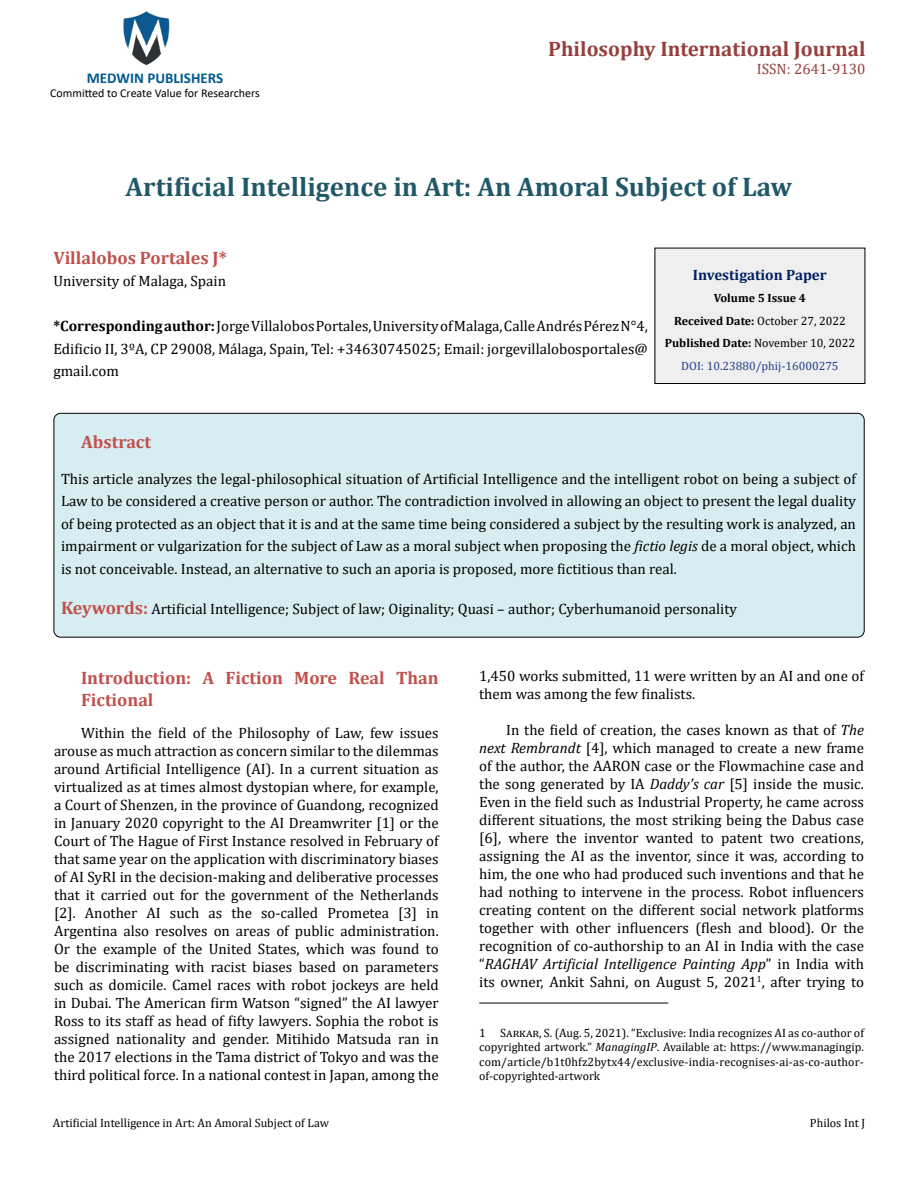
<style>
.page{position:relative;width:918px;height:1188px;background:#fff}
.page>*{position:absolute;margin:0;border:0;box-sizing:border-box;transform-origin:0 0}
.t1{font:700 27px "Cambria";color:#215868}
.t2{font:700 21px "Cambria";color:#953f3c}
.t3{font:700 18px/22.5px "Cambria";color:#c0504d}
.t4{font:15px/18px "Cambria";color:#000;text-align:justify}
.t5{font:700 15px "Cambria";color:#002060}
.t6{font:700 15px "Calibri";color:#005991}
.t7{font:15px "Cambria";color:#953f3c}
.t8{font:12px/14.4px "Cambria";color:#000;text-align:justify}
.t9{font:700 12px/22.5px "Cambria";color:#000;text-align:center}
.t10{font:12px "Calibri";color:#000}
.s1{font-weight:700}
.s2{font-weight:400}
.s3{font-weight:400;color:#25408f}
.s4{font-style:italic}
.s5{font-weight:700;font-size:18px;color:#c0504d}
</style>
<div class="page">
<img style="left:123px;top:11px;width:47px;height:55px">
<div style="left:655px;top:248px;width:210px;height:135px;background:#efefef"></div>
<div style="left:655px;top:248px;width:210px;height:136px;border:1px solid #000"></div>
<div style="left:54px;top:413px;width:810px;height:224px;background:#d8edf2;border-radius:7px"></div>
<div style="left:54px;top:413px;width:811px;height:225px;border:1px solid #000;border-radius:7px"></div>
<hr style="left:479px;top:1003px;width:189px;height:1px;background:#000">
<p class="t6" style="left:87px;top:67px;width:138px">MEDWIN PUBLISHERS</p>
<p class="t10" style="left:50px;top:85px;width:211px">Committed to Create Value for Researchers</p>
<h2 class="t2" style="left:548px;top:34px;width:319px">Philosophy International Journal</h2>
<p class="t7" style="left:757px;top:60px;width:110px">ISSN: 2641-9130</p>
<h1 class="t1" style="left:126px;top:168px;width:668px">Artificial Intelligence in Art: An Amoral Subject of Law</h1>
<p class="t3" style="left:53px;top:246px;width:175px">Villalobos Portales J*</p>
<p class="t4" style="left:53px;top:272px;width:174px">University of Malaga, Spain</p>
<p class="t4" style="left:53px;top:315px;width:596px;line-height:22.5px"><span class="s1">*Corresponding author:</span>Jorge Villalobos Portales, University of Malaga, Calle Andrés Pérez N°4, Edificio II, 3ºA, CP 29008, Málaga, Spain, Tel: +34630745025; Email: jorgevillalobosportales@ gmail.com</p>
<p class="t5" style="left:693px;top:264px;width:135px">Investigation Paper</p>
<p class="t9" style="left:665px;top:286px;width:192px">Volume 5 Issue 4<br>Received Date: <span class="s2">October 27, 2022<br></span>Published Date: <span class="s2">November 10, 2022<br></span><span class="s3">DOI: 10.23880/phij-16000275</span></p>
<p class="t3" style="left:81px;top:430px;width:71px">Abstract</p>
<p class="t4" style="left:61px;top:467px;width:797px;line-height:22.5px">This article analyzes the legal-philosophical situation of Artificial Intelligence and the intelligent robot on being a subject of Law to be considered a creative person or author. The contradiction involved in allowing an object to present the legal duality of being protected as an object that it is and at the same time being considered a subject by the resulting work is analyzed, an impairment or vulgarization for the subject of Law as a moral subject when proposing the <span class="s4">fictio legis</span> de a moral object, which is not conceivable. Instead, an alternative to such an aporia is proposed, more fictitious than real.</p>
<p class="t4" style="left:61px;top:600px;width:678px"><span class="s5">Keywords:</span> Artificial Intelligence; Subject of law; Oiginality; Quasi – author; Cyberhumanoid personality</p>
<p class="t3" style="left:81px;top:666px;width:359px">Introduction: A Fiction More Real Than<br>Fictional</p>
<p class="t4" style="left:54px;top:723px;width:386px;text-indent:27px">Within the field of the Philosophy of Law, few issues arouse as much attraction as concern similar to the dilemmas around Artificial Intelligence (AI). In a current situation as virtualized as at times almost dystopian where, for example, a Court of Shenzen, in the province of Guandong, recognized in January 2020 copyright to the AI Dreamwriter [1] or the Court of The Hague of First Instance resolved in February of that same year on the application with discriminatory biases of AI SyRI in the decision-making and deliberative processes that it carried out for the government of the Netherlands [2]. Another AI such as the so-called Prometea [3] in Argentina also resolves on areas of public administration.<br>Or the example of the United States, which was found to be discriminating with racist biases based on parameters such as domicile. Camel races with robot jockeys are held in Dubai. The American firm Watson “signed” the AI lawyer Ross to its staff as head of fifty lawyers. Sophia the robot is assigned nationality and gender. Mitihido Matsuda ran in the 2017 elections in the Tama district of Tokyo and was the third political force. In a national contest in Japan, among the</p>
<p class="t4" style="left:479px;top:667px;width:386px">1,450 works submitted, 11 were written by an AI and one of them was among the few finalists.</p>
<p class="t4" style="left:479px;top:721px;width:386px;text-indent:27px">In the field of creation, the cases known as that of <span class="s4">The next Rembrandt</span> [4], which managed to create a new frame of the author, the AARON case or the Flowmachine case and the song generated by IA <span class="s4">Daddy’s car</span> [5] inside the music.<br>Even in the field such as Industrial Property, he came across different situations, the most striking being the Dabus case [6], where the inventor wanted to patent two creations, assigning the AI as the inventor, since it was, according to him, the one who had produced such inventions and that he had nothing to intervene in the process. Robot influencers creating content on the different social network platforms together with other influencers (flesh and blood). Or the recognition of co-authorship to an AI in India with the case “<span class="s4">RAGHAV Artificial Intelligence Painting App</span>” in India with its owner, Ankit Sahni, on August 5, 2021<sup>1</sup>, after trying to</p>
<p class="t8" style="left:479px;top:1025px;width:386px">1 Sarkar, S. (Aug. 5, 2021). “Exclusive: India recognizes AI as co-author of copyrighted artwork.” <span class="s4">ManagingIP</span>. Available at: https://www.managingip. com/article/b1t0hfz2bytx44/exclusive-india-recognises-ai-as-co-author&shy;of-copyrighted-artwork</p>
<p class="t8" style="left:53px;top:1116px;width:278px">Artificial Intelligence in Art: An Amoral Subject of Law</p>
<p class="t8" style="left:810px;top:1116px;width:57px">Philos Int J</p>
</div>
